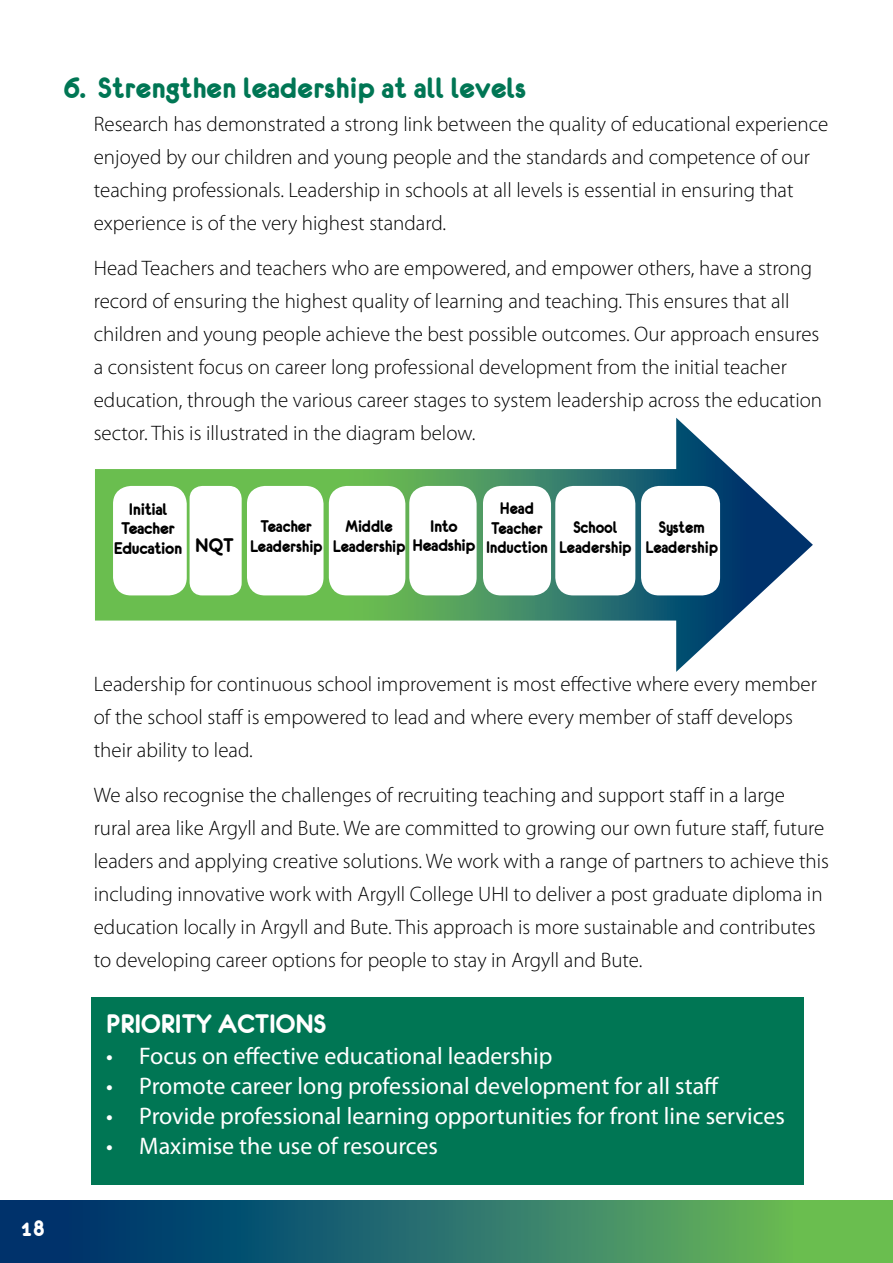
<style>
.page{position:relative;width:893px;height:1263px;background:#fff}
.page>*{position:absolute;margin:0;border:0;box-sizing:border-box;transform-origin:0 0}
.t1{font:31.5px "Eurofurencebold";color:#007654}
.t2{font:28.5px "Eurofurencebold";color:#fff}
.t3{font:24px "Myriad Pro";color:#fff}
.t4{font:24px "Eurofurencebold";color:#fff}
.t5{font:300 21px/33px "Myriad Pro";color:#000}
.t6{font:18px/19.5px "Eurofurencebold";letter-spacing:-.01em;color:#000;text-align:center;scale:.94 1}
.t7{font:18px "Eurofurencebold";letter-spacing:-.01em;color:#000}
.s1{font-size:21px}
</style>
<div class="page">
<svg style="left:95px;top:469px;width:581px;height:151px;background:#57a55d"></svg>
<div style="left:91px;top:997px;width:713px;height:187px;background:#007654"></div>
<div style="left:0;top:1200px;width:893px;height:63px;background:linear-gradient(to right,#002677,#72c657)"></div>
<svg style="left:676px;top:418px;width:137px;height:254px"></svg>
<div style="left:113px;top:486px;width:74px;height:109px;background:#fff;border-radius:18px"></div>
<div style="left:190px;top:486px;width:52px;height:109px;background:#fff;border-radius:13px"></div>
<div style="left:247px;top:486px;width:77px;height:109px;background:#fff;border-radius:18px"></div>
<div style="left:329px;top:486px;width:76px;height:109px;background:#fff;border-radius:18px"></div>
<div style="left:409px;top:486px;width:68px;height:109px;background:#fff;border-radius:18px"></div>
<div style="left:483px;top:486px;width:68px;height:109px;background:#fff;border-radius:18px"></div>
<div style="left:555px;top:486px;width:80px;height:109px;background:#fff;border-radius:18px"></div>
<div style="left:641px;top:486px;width:79px;height:109px;background:#fff;border-radius:18px"></div>
<p class="t1" style="left:64px;top:72px;width:464px">6. Strengthen leadership at all levels</p>
<p class="t5" style="left:94px;top:108px;width:736px">Research has demonstrated a strong link between the quality of educational experience enjoyed by our children and young people and the standards and competence of our teaching professionals. Leadership in schools at all levels is essential in ensuring that experience is of the very highest standard.</p>
<p class="t5" style="left:94px;top:252px;width:727px">Head Teachers and teachers who are empowered, and empower others, have a strong record of ensuring the highest quality of learning and teaching. This ensures that all children and young people achieve the best possible outcomes. Our approach ensures a consistent focus on career long professional development from the initial teacher</p>
<p class="t5" style="left:94px;top:384px;width:730px">education, through the various career stages to system leadership across the education sector. This is illustrated in the diagram below.</p>
<p class="t7" style="left:129px;top:500px;width:40px">Initial</p>
<p class="t7" style="left:121px;top:520px;width:55px">Teacher</p>
<p class="t7" style="left:114px;top:539px;width:121px">Education <span class="s1">NQT</span></p>
<p class="t7" style="left:430px;top:517px;width:29px">Into</p>
<p class="t6" style="left:250px;top:517px;width:79px">Teacher<br>Leadership</p>
<p class="t6" style="left:333px;top:516px;width:153px;text-align:left;text-indent:13px">Middle<br>Leadership Headship</p>
<p class="t6" style="left:486px;top:499px;width:67px">Head<br>Teacher<br>Induction</p>
<p class="t6" style="left:559px;top:517px;width:79px">School<br>Leadership</p>
<p class="t6" style="left:645px;top:517px;width:79px">System<br>Leadership</p>
<p class="t4" style="left:21px;top:1216px;width:26px">18</p>
<p class="t5" style="left:94px;top:667px;width:725px">Leadership for continuous school improvement is most efective where every member</p>
<p class="t5" style="left:94px;top:700px;width:701px">of the school staf is empowered to lead and where every member of staf develops their ability to lead.</p>
<p class="t5" style="left:94px;top:778px;width:737px">We also recognise the challenges of recruiting teaching and support staf in a large<br>rural area like Argyll and Bute. We are committed to growing our own future staf, future leaders and applying creative solutions. We work with a range of partners to achieve this including innovative work with Argyll College UHI to deliver a post graduate diploma in education locally in Argyll and Bute. This approach is more sustainable and contributes to developing career options for people to stay in Argyll and Bute.</p>
<h2 class="t2" style="left:106px;top:1010px;width:222px">PRIORITY ACTIONS</h2>
<p class="t3" style="left:106px;top:1041px;width:448px">• Focus on effective educational leadership</p>
<p class="t3" style="left:106px;top:1071px;width:614px">• Promote career long professional development for all staff</p>
<p class="t3" style="left:106px;top:1101px;width:680px">• Provide professional learning opportunities for front line services</p>
<p class="t3" style="left:106px;top:1131px;width:333px">• Maximise the use of resources</p>
</div>
